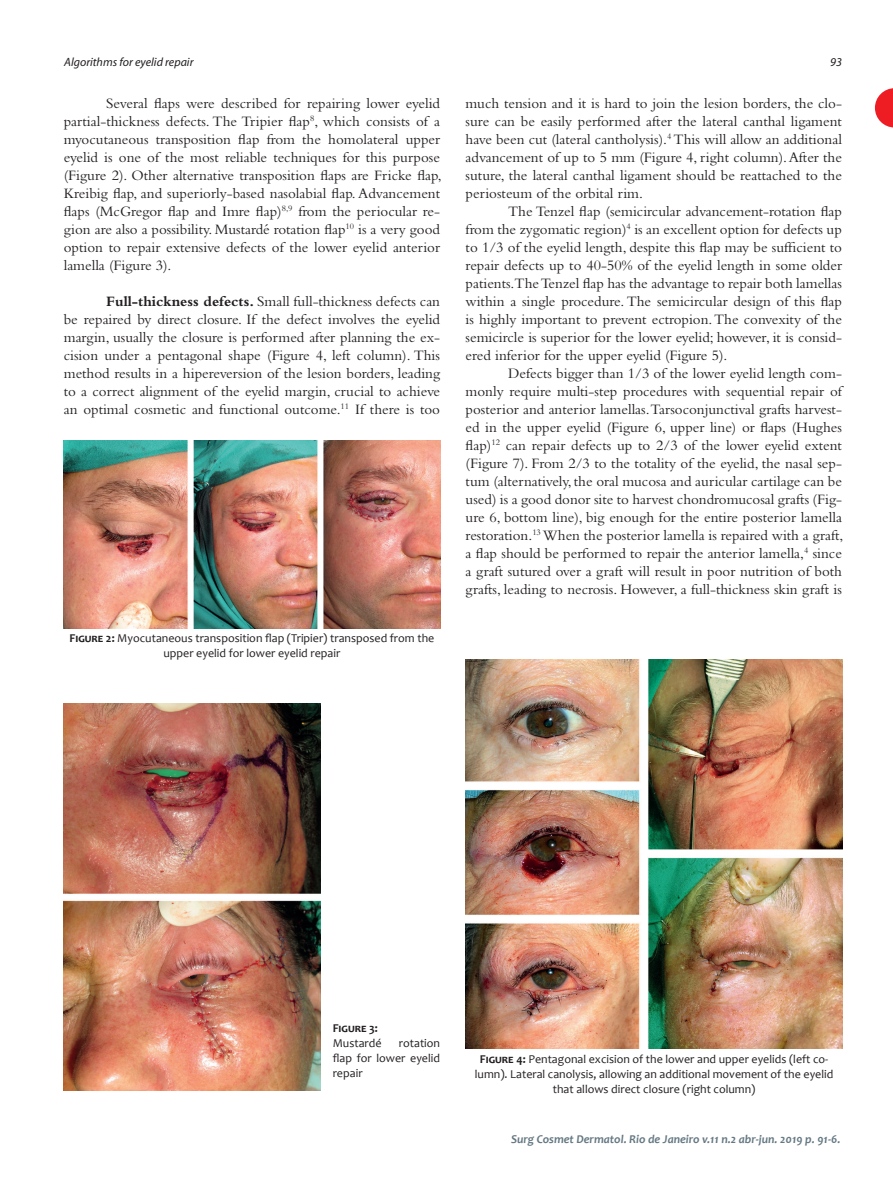
<style>
.page{position:relative;width:893px;height:1191px;background:#fff}
.page>*{position:absolute;margin:0;border:0;box-sizing:border-box;transform-origin:0 0}
.Surgical-ING_-_2016{font:15px/18px "Bembo";color:#231f20;text-align:justify}
.t1{font:12px/15px "Candara";color:#231f20;text-align:center}
.t2{font:italic 700 12px "Candara";color:#647882}
.t3{font:italic 12px "Myriad";color:#231f20}
.t4{font:700 12px "Candara";color:#231f20}
.s1{font-weight:700}
</style>
<div class="page">
<svg style="left:875px;top:88px;width:18px;height:39px"></svg>
<img style="left:64px;top:440px;width:376px;height:188px">
<img style="left:64px;top:704px;width:257px;height:386px">
<img style="left:466px;top:659px;width:376px;height:389px">
<p class="t3" style="left:64px;top:56px;width:131px">Algorithms for eyelid repair</p>
<p class="t3" style="left:830px;top:56px;width:13px">93</p>
<p class="Surgical-ING_-_2016" style="left:64px;top:94px;width:379px;text-indent:43px">Several flaps were described for repairing lower eyelid partial-thickness defects. The Tripier flap<sup>8</sup>, which consists of a myocutaneous transposition flap from the homolateral upper eyelid is one of the most reliable techniques for this purpose (Figure 2). Other alternative transposition flaps are Fricke flap, Kreibig flap, and superiorly-based nasolabial flap. Advancement flaps (McGregor flap and Imre flap)<sup>8,9</sup> from the periocular re&shy;gion are also a possibility. Mustardé rotation flap<sup>10</sup> is a very good option to repair extensive defects of the lower eyelid anterior lamella (Figure 3).</p>
<p class="Surgical-ING_-_2016" style="left:64px;top:292px;width:378px;text-indent:43px"><span class="s1">Full-thickness defects.</span> Small full-thickness defects can be repaired by direct closure. If the defect involves the eyelid margin, usually the closure is performed after planning the ex&shy;cision under a pentagonal shape (Figure 4, left column). This method results in a hipereversion of the lesion borders, leading to a correct alignment of the eyelid margin, crucial to achieve an optimal cosmetic and functional outcome.<sup>11</sup> If there is too</p>
<p class="t1" style="left:70px;top:631px;width:366px"><span class="s1">Figure 2:</span> Myocutaneous transposition flap (Tripier) transposed from the upper eyelid for lower eyelid repair</p>
<p class="Surgical-ING_-_2016" style="left:466px;top:94px;width:378px">much tension and it is hard to join the lesion borders, the clo&shy;sure can be easily performed after the lateral canthal ligament have been cut (lateral cantholysis).<sup>4</sup> This will allow an additional advancement of up to 5 mm (Figure 4, right column). After the suture, the lateral canthal ligament should be reattached to the periosteum of the orbital rim.</p>
<p class="Surgical-ING_-_2016" style="left:466px;top:202px;width:378px;text-indent:43px">The Tenzel flap (semicircular advancement-rotation flap from the zygomatic region)<sup>4</sup> is an excellent option for defects up to 1/3 of the eyelid length, despite this flap may be sufficient to repair defects up to 40-50% of the eyelid length in some older patients.The Tenzel flap has the advantage to repair both lamellas within a single procedure. The semicircular design of this flap is highly important to prevent ectropion. The convexity of the semicircle is superior for the lower eyelid; however, it is consid&shy;ered inferior for the upper eyelid (Figure 5).</p>
<p class="Surgical-ING_-_2016" style="left:466px;top:364px;width:379px;text-indent:43px">Defects bigger than 1/3 of the lower eyelid length com&shy;monly require multi-step procedures with sequential repair of posterior and anterior lamellas. Tarsoconjunctival grafts harvest&shy;ed in the upper eyelid (Figure 6, upper line) or flaps (Hughes flap)<sup>12</sup> can repair defects up to 2/3 of the lower eyelid extent (Figure 7). From 2/3 to the totality of the eyelid, the nasal sep&shy;tum (alternatively, the oral mucosa and auricular cartilage can be used) is a good donor site to harvest chondromucosal grafts (Fig&shy;ure 6, bottom line), big enough for the entire posterior lamella restoration.<sup>13</sup> When the posterior lamella is repaired with a graft, a flap should be performed to repair the anterior lamella,<sup>4</sup> since a graft sutured over a graft will result in poor nutrition of both grafts, leading to necrosis. However, a full-thickness skin graft is</p>
<p class="t4" style="left:333px;top:1020px;width:47px">Figure 3:</p>
<p class="t1" style="left:333px;top:1035px;width:50px">Mustardé</p>
<p class="t1" style="left:333px;top:1035px;width:109px;text-align:justify;text-indent:66px">rotation flap for lower eyelid repair</p>
<p class="t1" style="left:475px;top:1051px;width:360px"><span class="s1">Figure 4:</span> Pentagonal excision of the lower and upper eyelids (left co&shy;lumn). Lateral canolysis, allowing an additional movement of the eyelid that allows direct closure (right column)</p>
<p class="t2" style="left:511px;top:1131px;width:331px">Surg Cosmet Dermatol. Rio de Janeiro v.11 n.2 abr-jun. 2019 p. 91-6.</p>
</div>
